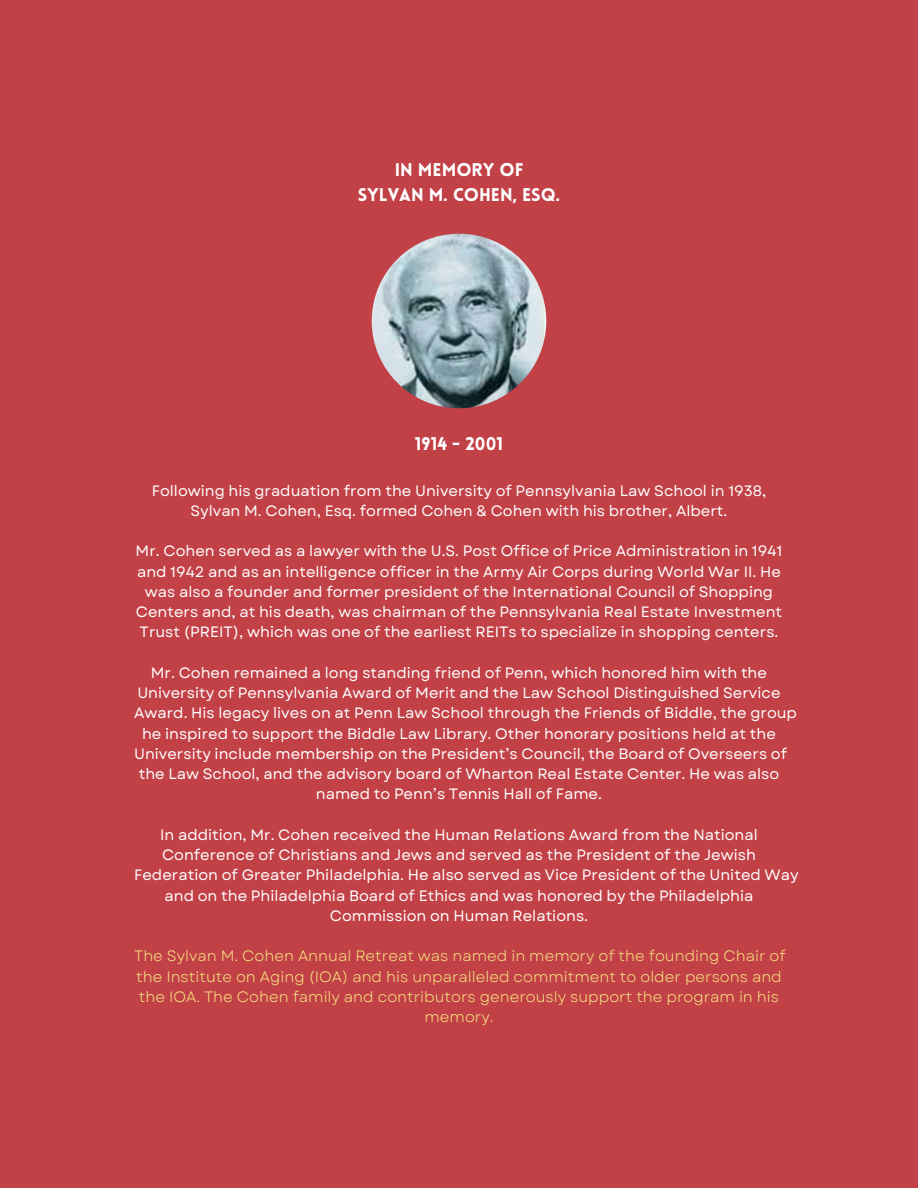
<style>
.page{position:relative;width:918px;height:1188px;background:#c14147}
.page>*{position:absolute;margin:0;border:0;box-sizing:border-box;transform-origin:0 0}
.t1{font:900 18px/24.8px "Lovelo";color:#fff;text-align:center}
.t2{font:15px/20.2px "Garet";color:#fff;text-align:center}
.t3{font:15px/20.2px "Garet";color:#f6e581;text-align:center}
</style>
<div class="page">
<img style="left:372px;top:234px;width:174px;height:174px;border-radius:50%">
<p class="t1" style="left:358px;top:157px;width:204px">IN MEMORY OF<br>SYLVAN M. COHEN, ESQ.</p>
<p class="t1" style="left:415px;top:432px;width:90px">1914 - 2001</p>
<p class="t2" style="left:152px;top:481px;width:616px">Following his graduation from the University of Pennsylvania Law School in 1938,<br>Sylvan M. Cohen, Esq. formed Cohen &amp; Cohen with his brother, Albert.</p>
<p class="t2" style="left:136px;top:541px;width:648px">Mr. Cohen served as a lawyer with the U.S. Post Office of Price Administration in 1941 and 1942 and as an intelligence officer in the Army Air Corps during World War II. He was also a founder and former president of the International Council of Shopping Centers and, at his death, was chairman of the Pennsylvania Real Estate Investment Trust (PREIT), which was one of the earliest REITs to specialize in shopping centers.</p>
<p class="t2" style="left:151px;top:663px;width:618px">Mr. Cohen remained a long standing friend of Penn, which honored him with the</p>
<p class="t2" style="left:137px;top:683px;width:645px">University of Pennsylvania Award of Merit and the Law School Distinguished Service</p>
<p class="t2" style="left:134px;top:703px;width:664px">Award. His legacy lives on at Penn Law School through the Friends of Biddle, the group</p>
<p class="t2" style="left:142px;top:724px;width:635px">he inspired to support the Biddle Law Library. Other honorary positions held at the</p>
<p class="t2" style="left:134px;top:744px;width:655px">University include membership on the President’s Council, the Board of Overseers of</p>
<p class="t2" style="left:139px;top:764px;width:642px">the Law School, and the advisory board of Wharton Real Estate Center. He was also</p>
<p class="t2" style="left:316px;top:784px;width:288px">named to Penn’s Tennis Hall of Fame.</p>
<p class="t2" style="left:160px;top:825px;width:599px">In addition, Mr. Cohen received the Human Relations Award from the National</p>
<p class="t2" style="left:162px;top:845px;width:595px">Conference of Christians and Jews and served as the President of the Jewish</p>
<p class="t2" style="left:134px;top:865px;width:666px">Federation of Greater Philadelphia. He also served as Vice President of the United Way</p>
<p class="t2" style="left:165px;top:886px;width:590px">and on the Philadelphia Board of Ethics and was honored by the Philadelphia</p>
<p class="t2" style="left:330px;top:906px;width:260px">Commission on Human Relations.</p>
<p class="t3" style="left:134px;top:946px;width:653px">The Sylvan M. Cohen Annual Retreat was named in memory of the founding Chair of the Institute on Aging (IOA) and his unparalleled commitment to older persons and the IOA. The Cohen family and contributors generously support the program in his memory.</p>
</div>
